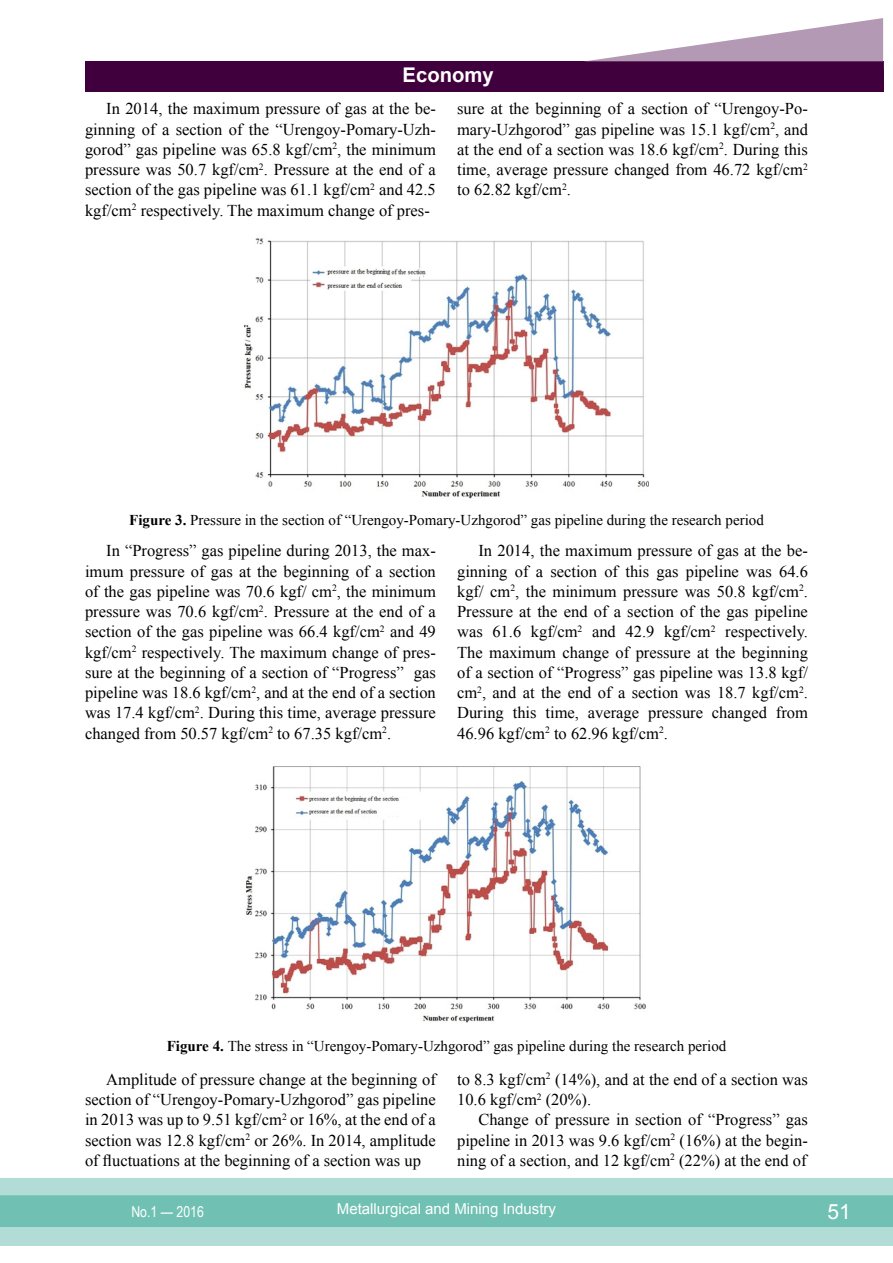
<style>
.page{position:relative;width:893px;height:1263px;background:#fff}
.page>*{position:absolute;margin:0;border:0;box-sizing:border-box;transform-origin:0 0}
.t1{font:21px "Arial";color:#fff}
.t2{font:700 20.25px "Arial";color:#fff}
.t3{font:16.5px/20.2px "Times New Roman";color:#000;text-align:justify}
.t4{font:15px "Times New Roman";color:#000}
.t5{font:15px "Arial";color:#fff}
.t6{font:15px "Arial Narrow";color:#fff}
.s1{font-weight:700}
</style>
<div class="page">
<div style="left:0;top:1178px;width:893px;height:68px;background:#b2ddd6"></div>
<div style="left:0;top:1195px;width:893px;height:32px;background:#70c1b3;border:2px solid #70c1b3"></div>
<div style="left:85px;top:62px;width:798px;height:30px;background:#40003d"></div>
<svg style="left:583px;top:18px;width:300px;height:44px"></svg>
<img style="left:244px;top:238px;width:405px;height:261px">
<img style="left:246px;top:766px;width:400px;height:257px">
<p class="t2" style="left:401px;top:62px;width:93px">Economy</p>
<p class="t3" style="left:85px;top:98px;width:352px;text-indent:21px">In 2014, the maximum pressure of gas at the be&shy;ginning of a section of the “Urengoy-Pomary-Uzh&shy;gorod” gas pipeline was 65.8 kgf/cm<sup>2</sup>, the minimum pressure was 50.7 kgf/cm<sup>2</sup>. Pressure at the end of a section of the gas pipeline was 61.1 kgf/cm<sup>2</sup> and 42.5 kgf/cm<sup>2</sup> respectively. The maximum change of pres-</p>
<p class="t3" style="left:457px;top:98px;width:352px">sure at the beginning of a section of “Urengoy-Po&shy;mary-Uzhgorod” gas pipeline was 15.1 kgf/cm<sup>2</sup>, and at the end of a section was 18.6 kgf/cm<sup>2</sup>. During this time, average pressure changed from 46.72 kgf/cm<sup>2 </sup>to 62.82 kgf/cm<sup>2</sup>.</p>
<p class="t4" style="left:129px;top:510px;width:636px"><span class="s1">Figure 3.</span> Pressure in the section of “Urengoy-Pomary-Uzhgorod” gas pipeline during the research period</p>
<p class="t3" style="left:85px;top:540px;width:352px;text-indent:21px">In “Progress” gas pipeline during 2013, the max&shy;imum pressure of gas at the beginning of a section of the gas pipeline was 70.6 kgf/ cm<sup>2</sup>, the minimum pressure was 70.6 kgf/cm<sup>2</sup>. Pressure at the end of a section of the gas pipeline was 66.4 kgf/cm<sup>2</sup> and 49 kgf/cm<sup>2</sup> respectively. The maximum change of pres&shy;sure at the beginning of a section of “Progress” gas pipeline was 18.6 kgf/cm<sup>2</sup>, and at the end of a section was 17.4 kgf/cm<sup>2</sup>. During this time, average pressure changed from 50.57 kgf/cm<sup>2</sup> to 67.35 kgf/cm<sup>2</sup>.</p>
<p class="t3" style="left:457px;top:540px;width:352px;text-indent:21px">In 2014, the maximum pressure of gas at the be&shy;ginning of a section of this gas pipeline was 64.6 kgf/ cm<sup>2</sup>, the minimum pressure was 50.8 kgf/cm<sup>2</sup>.<br>Pressure at the end of a section of the gas pipeline was 61.6 kgf/cm<sup>2</sup> and 42.9 kgf/cm<sup>2</sup> respectively.<br>The maximum change of pressure at the beginning of a section of “Progress” gas pipeline was 13.8 kgf/ cm<sup>2</sup>, and at the end of a section was 18.7 kgf/cm<sup>2</sup>.<br>During this time, average pressure changed from 46.96 kgf/cm<sup>2</sup> to 62.96 kgf/cm<sup>2</sup>.</p>
<p class="t4" style="left:167px;top:1036px;width:561px"><span class="s1">Figure 4.</span> The stress in “Urengoy-Pomary-Uzhgorod” gas pipeline during the research period</p>
<p class="t3" style="left:85px;top:1069px;width:352px;text-indent:21px">Amplitude of pressure change at the beginning of section of “Urengoy-Pomary-Uzhgorod” gas pipeline in 2013 was up to 9.51 kgf/cm<sup>2</sup> or 16%, at the end of a section was 12.8 kgf/cm<sup>2</sup> or 26%. In 2014, amplitude of fluctuations at the beginning of a section was up</p>
<p class="t3" style="left:457px;top:1069px;width:352px">to 8.3 kgf/cm<sup>2</sup> (14%), and at the end of a section was</p>
<p class="t3" style="left:457px;top:1089px;width:136px">10.6 kgf/cm<sup>2</sup> (20%).</p>
<p class="t3" style="left:478px;top:1109px;width:331px">Change of pressure in section of “Progress” gas</p>
<p class="t3" style="left:457px;top:1130px;width:352px">pipeline in 2013 was 9.6 kgf/cm<sup>2</sup> (16%) at the begin-</p>
<p class="t3" style="left:457px;top:1150px;width:351px">ning of a section, and 12 kgf/cm<sup>2</sup> (22%) at the end of</p>
<p class="t6" style="left:131px;top:1200px;width:74px">No.1 — 2016</p>
<p class="t5" style="left:337px;top:1199px;width:221px">Metallurgical and Mining Industry</p>
<p class="t1" style="left:827px;top:1197px;width:25px">51</p>
<p class="t5" style="left:354px;top:1200px;width:221px">Metallurgical and Mining Industry</p>
</div>
